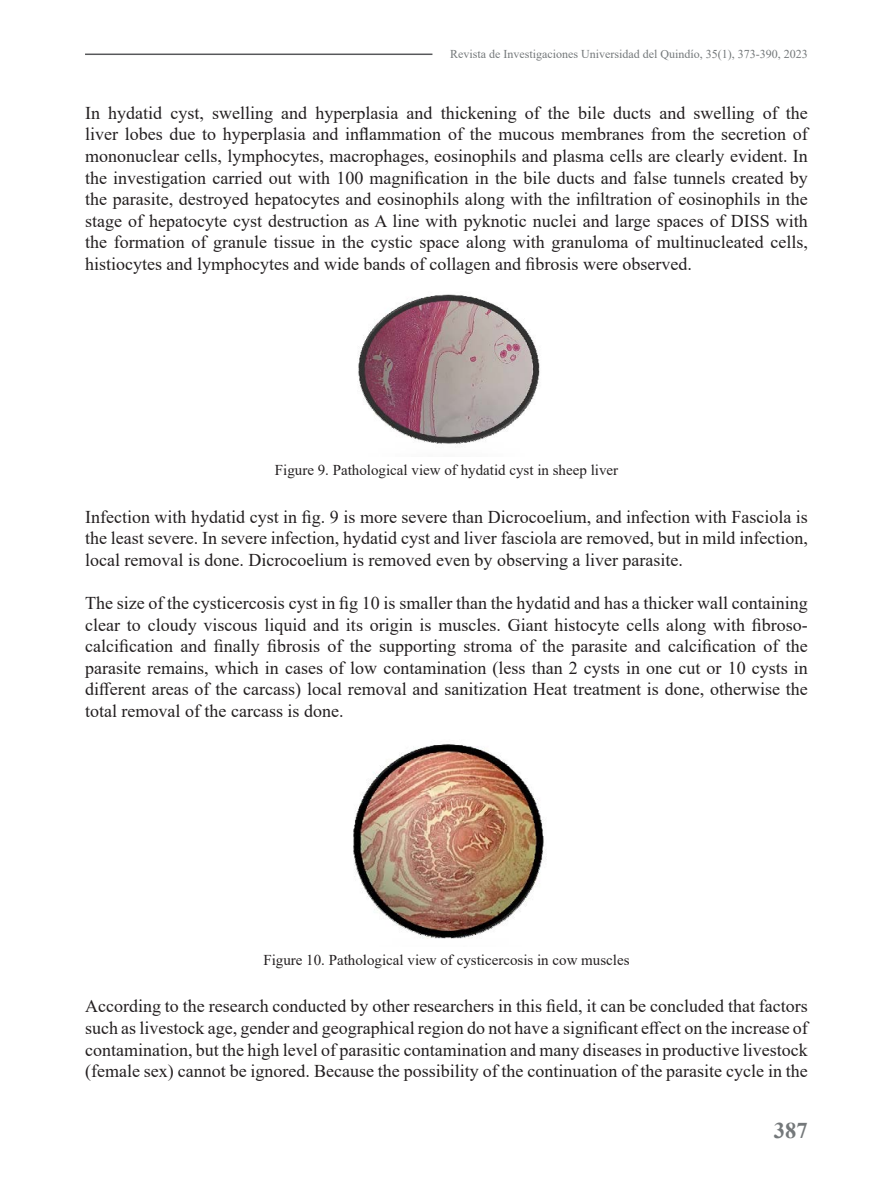
<style>
.page{position:relative;width:893px;height:1188px;background:#fff}
.page>*{position:absolute;margin:0;border:0;box-sizing:border-box;transform-origin:0 0}
.t1{font:700 22.5px "Times New Roman";color:#74787a}
.Parrafo{font:18px/21.6px "Times New Roman";color:#231f20;text-align:justify}
.Referencia_imágen{font:15px "Times New Roman";color:#231f20}
.esquinas{font:12px "Times New Roman";color:#74787a}
</style>
<div class="page">
<hr style="left:85px;top:54px;width:723px;height:1px;background:#57585a">
<img style="left:358px;top:294px;width:182px;height:150px">
<img style="left:353px;top:744px;width:191px;height:195px">
<svg style="left:432px;top:53px;width:376px;height:2px"></svg>
<p class="esquinas" style="left:450px;top:46px;width:359px">Revista de Investigaciones Universidad del Quindío, 35(1), 373-390, 2023</p>
<p class="Parrafo" style="left:85px;top:101px;width:724px">In hydatid cyst, swelling and hyperplasia and thickening of the bile ducts and swelling of the liver lobes due to hyperplasia and inflammation of the mucous membranes from the secretion of mononuclear cells, lymphocytes, macrophages, eosinophils and plasma cells are clearly evident. In the investigation carried out with 100 magnification in the bile ducts and false tunnels created by the parasite, destroyed hepatocytes and eosinophils along with the infiltration of eosinophils in the stage of hepatocyte cyst destruction as A line with pyknotic nuclei and large spaces of DISS with the formation of granule tissue in the cystic space along with granuloma of multinucleated cells, histiocytes and lymphocytes and wide bands of collagen and fibrosis were observed.</p>
<p class="Referencia_imágen" style="left:275px;top:459px;width:345px">Figure 9. Pathological view of hydatid cyst in sheep liver</p>
<p class="Parrafo" style="left:85px;top:505px;width:724px">Infection with hydatid cyst in fig. 9 is more severe than Dicrocoelium, and infection with Fasciola is the least severe. In severe infection, hydatid cyst and liver fasciola are removed, but in mild infection, local removal is done. Dicrocoelium is removed even by observing a liver parasite.</p>
<p class="Parrafo" style="left:85px;top:592px;width:724px">The size of the cysticercosis cyst in fig 10 is smaller than the hydatid and has a thicker wall containing clear to cloudy viscous liquid and its origin is muscles. Giant histocyte cells along with fibroso&shy;calcification and finally fibrosis of the supporting stroma of the parasite and calcification of the parasite remains, which in cases of low contamination (less than 2 cysts in one cut or 10 cysts in different areas of the carcass) local removal and sanitization Heat treatment is done, otherwise the total removal of the carcass is done.</p>
<p class="Referencia_imágen" style="left:263px;top:949px;width:368px">Figure 10. Pathological view of cysticercosis in cow muscles</p>
<p class="Parrafo" style="left:85px;top:995px;width:724px">According to the research conducted by other researchers in this field, it can be concluded that factors such as livestock age, gender and geographical region do not have a significant effect on the increase of contamination, but the high level of parasitic contamination and many diseases in productive livestock (female sex) cannot be ignored. Because the possibility of the continuation of the parasite cycle in the</p>
<p class="t1" style="left:774px;top:1114px;width:35px">387</p>
</div>
